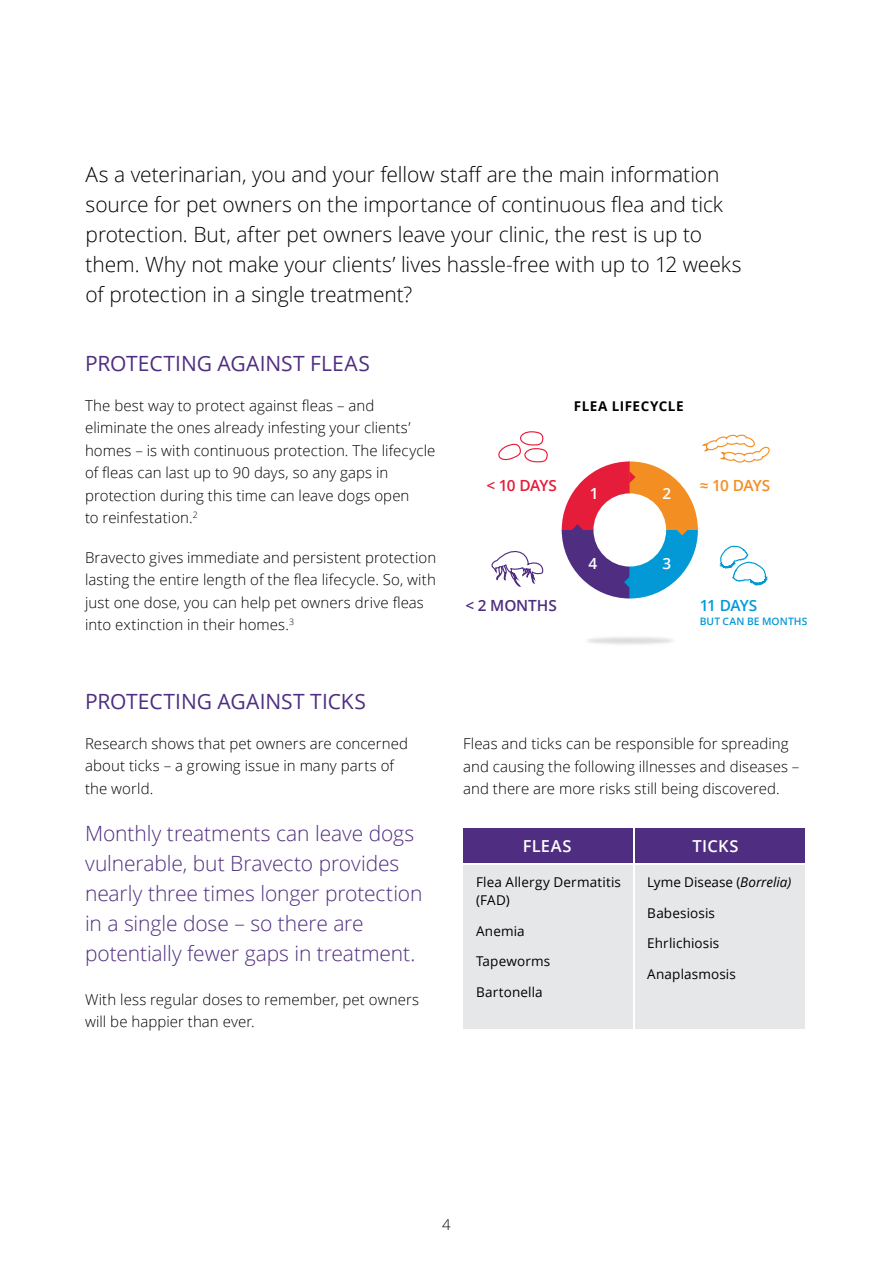
<style>
.page{position:relative;width:893px;height:1263px;background:#fff}
.page>*{position:absolute;margin:0;border:0;box-sizing:border-box;transform-origin:0 0}
.t1{font:300 21px/30px "Open Sans";letter-spacing:-.005em;color:#000}
.t2{font:300 21px/30px "Open Sans";letter-spacing:-.005em;color:#4f2d80}
.t3{font:21px "Open Sans";color:#4f2d80}
.t4{font:600 16.5px "Open Sans";letter-spacing:.015em;color:#fff}
.t5{font:600 15.45px "Open Sans";letter-spacing:-.005em;color:#4f2d80}
.t6{font:600 15.45px "Open Sans";letter-spacing:-.035em;color:#f38e23}
.t7{font:600 15.45px "Open Sans";letter-spacing:-.04em;color:#e51d3a}
.t8{font:600 15.45px "Open Sans";letter-spacing:-.045em;color:#0399d6}
.t9{font:600 15.45px "Open Sans";color:#fff}
.t10{font:300 15px/22.5px "Open Sans";letter-spacing:.005em;color:#000}
.t11{font:13.5px/18px "Open Sans";letter-spacing:.01em;color:#000}
.t12{font:700 13.5px "Open Sans";letter-spacing:.035em;color:#000}
.t13{font:600 10.2px "Open Sans";letter-spacing:.015em;color:#0399d6}
.s1{font-style:italic}
</style>
<div class="page">
<div style="left:464px;top:865px;width:169px;height:163px;background:#e6e7e8"></div>
<div style="left:464px;top:828px;width:169px;height:35px;background:#4f2d80"></div>
<div style="left:635px;top:865px;width:170px;height:163px;background:#e6e7e8"></div>
<div style="left:635px;top:828px;width:170px;height:35px;background:#4f2d80"></div>
<svg style="left:498px;top:431px;width:50px;height:32px"></svg>
<svg style="left:491px;top:550px;width:53px;height:37px"></svg>
<svg style="left:561px;top:434px;width:209px;height:164px"></svg>
<p class="t1" style="left:86px;top:159px;width:657px">As a veterinarian, you and your fellow staff are the main information source for pet owners on the importance of continuous flea and tick protection. But, after pet owners leave your clinic, the rest is up to them. Why not make your clients’ lives hassle-free with up to 12 weeks of protection in a single treatment?</p>
<h1 class="t3" style="left:85px;top:349px;width:26px">PROTECTING</h1>
<h1 class="t3" style="left:217px;top:349px;width:14px">AGAINST</h1>
<h1 class="t3" style="left:310px;top:349px;width:35px">FLEAS</h1>
<p class="t10" style="left:85px;top:394px;width:352px">The best way to protect against fleas – and eliminate the ones already infesting your clients’ homes – is with continuous protection. The lifecycle of fleas can last up to 90 days, so any gaps in protection during this time can leave dogs open<br>to reinfestation.<sup>2</sup></p>
<p class="t10" style="left:85px;top:546px;width:353px">Bravecto gives immediate and persistent protection lasting the entire length of the flea lifecycle. So, with just one dose, you can help pet owners drive fleas into extinction in their homes.<sup>3</sup></p>
<h1 class="t3" style="left:85px;top:687px;width:26px">PROTECTING</h1>
<h1 class="t3" style="left:217px;top:687px;width:14px">AGAINST</h1>
<h1 class="t3" style="left:310px;top:687px;width:55px">TICKS</h1>
<p class="t10" style="left:85px;top:732px;width:325px">Research shows that pet owners are concerned about ticks – a growing issue in many parts of the world.</p>
<h1 class="t2" style="left:85px;top:818px;width:339px">Monthly treatments can leave dogs vulnerable, but Bravecto provides nearly three times longer protection in a single dose – so there are potentially fewer gaps in treatment.</h1>
<p class="t10" style="left:85px;top:988px;width:336px">With less regular doses to remember, pet owners will be happier than ever.</p>
<p class="t12" style="left:574px;top:397px;width:111px">FLEA LIFECYCLE</p>
<p class="t7" style="left:486px;top:474px;width:72px">&lt; 10 DAYS</p>
<p class="t9" style="left:590px;top:483px;width:10px">1</p>
<p class="t9" style="left:662px;top:483px;width:10px">2</p>
<p class="t9" style="left:588px;top:553px;width:10px">4</p>
<p class="t9" style="left:662px;top:553px;width:10px">3</p>
<p class="t6" style="left:700px;top:474px;width:72px">≈ 10 DAYS</p>
<p class="t5" style="left:465px;top:594px;width:93px">&lt; 2 MONTHS</p>
<p class="t8" style="left:700px;top:594px;width:59px">11 DAYS</p>
<p class="t13" style="left:700px;top:614px;width:109px">BUT CAN BE MONTHS</p>
<p class="t10" style="left:463px;top:732px;width:338px">Fleas and ticks can be responsible for spreading and causing the following illnesses and diseases – and there are more risks still being discovered.</p>
<p class="t4" style="left:523px;top:834px;width:50px">FLEAS</p>
<p class="t4" style="left:693px;top:834px;width:47px">TICKS</p>
<p class="t11" style="left:476px;top:872px;width:147px">Flea Allergy Dermatitis (FAD)</p>
<p class="t11" style="left:476px;top:921px;width:50px">Anemia</p>
<p class="t11" style="left:476px;top:952px;width:76px">Tapeworms</p>
<p class="t11" style="left:476px;top:983px;width:68px">Bartonella</p>
<p class="t11" style="left:647px;top:872px;width:145px">Lyme Disease (<span class="s1">Borrelia)</span></p>
<p class="t11" style="left:647px;top:903px;width:69px">Babesiosis</p>
<p class="t11" style="left:647px;top:934px;width:74px">Ehrlichiosis</p>
<p class="t11" style="left:647px;top:965px;width:90px">Anaplasmosis</p>
<p class="t10" style="left:442px;top:1212px;width:10px">4</p>
</div>
